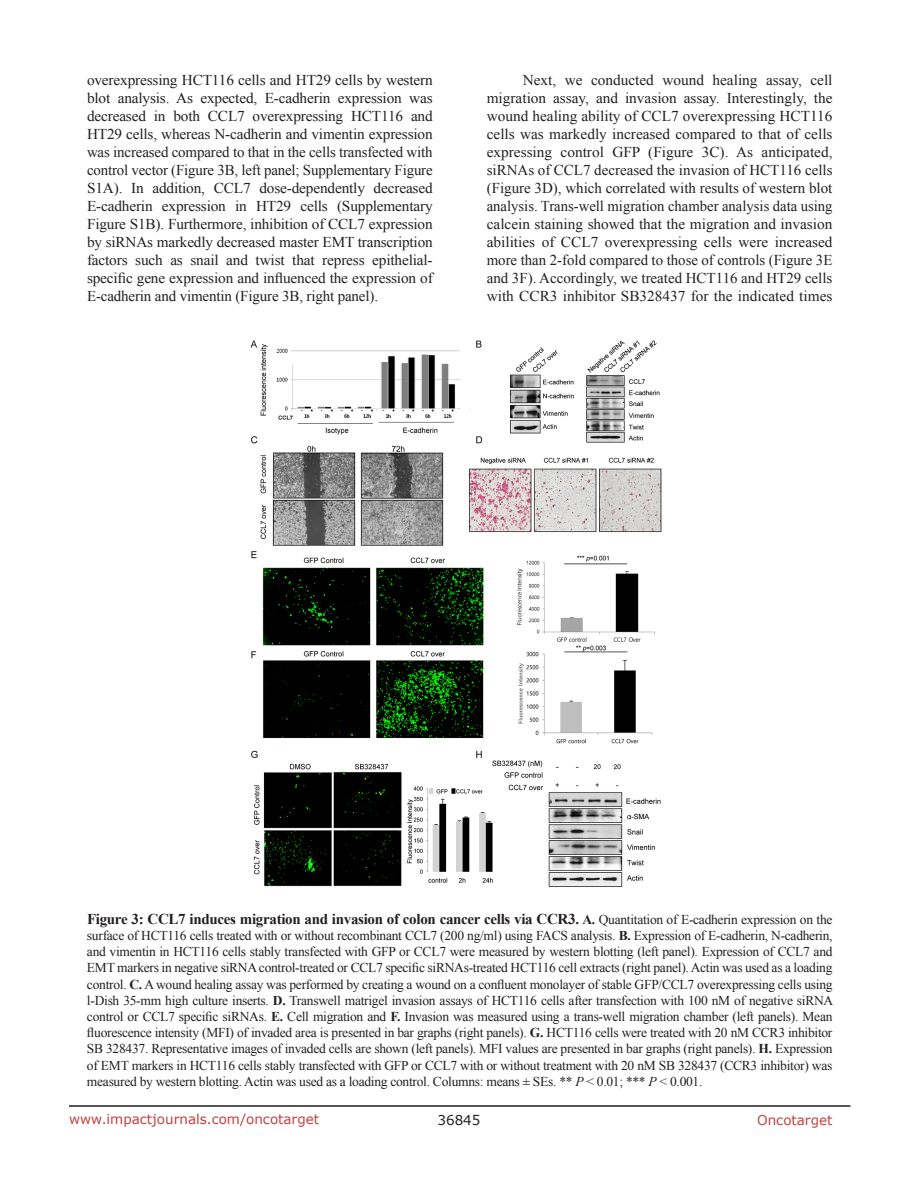
<style>
.page{position:relative;width:918px;height:1188px;background:#fff}
.page>*{position:absolute;margin:0;border:0;box-sizing:border-box;transform-origin:0 0}
.t1{font:15px/18px "Times New Roman";letter-spacing:-.005em;color:#231f20;text-align:justify}
.t2{font:700 15px "Times New Roman";letter-spacing:-.02em;color:#231f20}
.t3{font:13.5px/16.2px "Times New Roman";letter-spacing:-.02em;color:#231f20;text-align:justify}
.t4{font:13.5px "Verdana";color:#c24141}
.t5{font:13.5px "Verdana";color:#231f20}
.s1{font-size:13.5px}
.s2{font-weight:400;font-size:13.5px}
.s3{font-weight:700}
.s4{font-style:italic}
</style>
<div class="page">
<hr style="left:69px;top:1105px;width:781px;height:2px;background:#231f20">
<img style="left:250px;top:340px;width:412px;height:547px">
<p class="t1" style="left:87px;top:71px;width:347px">overexpressing HCT116 cells and HT29 cells by western blot analysis. As expected, E-cadherin expression was decreased in both CCL7 overexpressing HCT116 and HT29 cells, whereas N-cadherin and vimentin expression was increased compared to that in the cells transfected with control vector (Figure 3B, left panel; Supplementary Figure S1A). In addition, CCL7 dose-dependently decreased E-cadherin expression in HT29 cells (Supplementary Figure S1B). Furthermore, inhibition of CCL7 expression by siRNAs markedly decreased master EMT transcription factors such as snail and twist that repress epithelial&shy;specific gene expression and influenced the expression of E-cadherin and vimentin (Figure 3B, right panel).</p>
<p class="t1" style="left:487px;top:71px;width:347px;text-indent:36px">Next, we conducted wound healing assay, cell migration assay, and invasion assay. Interestingly, the wound healing ability of CCL7 overexpressing HCT116 cells was markedly increased compared to that of cells expressing control GFP (Figure 3C). As anticipated, siRNAs of CCL7 decreased the invasion of HCT116 cells (Figure 3D), which correlated with results of western blot analysis. Trans-well migration chamber analysis data using calcein staining showed that the migration and invasion abilities of CCL7 overexpressing cells were increased more than 2-fold compared to those of controls (Figure 3E and 3F). Accordingly, we treated HCT116 and HT29 cells with CCR3 inhibitor SB328437 for the indicated times</p>
<p class="t2" style="left:87px;top:908px;width:747px">Figure 3: CCL7 induces migration and invasion of colon cancer cells via CCR3. <span class="s1">A.</span> <span class="s2">Quantitation of E-cadherin expression on the</span></p>
<p class="t3" style="left:87px;top:927px;width:748px">surface of HCT116 cells treated with or without recombinant CCL7 (200 ng/ml) using FACS analysis. <span class="s3">B.</span> Expression of E-cadherin, N-cadherin, and vimentin in HCT116 cells stably transfected with GFP or CCL7 were measured by western blotting (left panel). Expression of CCL7 and EMT markers in negative siRNA control-treated or CCL7 specific siRNAs-treated HCT116 cell extracts (right panel). Actin was used as a loading control. <span class="s3">C.</span> A wound healing assay was performed by creating a wound on a confluent monolayer of stable GFP/CCL7 overexpressing cells using l-Dish 35-mm high culture inserts. <span class="s3">D.</span> Transwell matrigel invasion assays of HCT116 cells after transfection with 100 nM of negative siRNA control or CCL7 specific siRNAs. <span class="s3">E.</span> Cell migration and <span class="s3">F.</span> invasion was measured using a trans-well migration chamber (left panels). Mean fluorescence intensity (MFI) of invaded area is presented in bar graphs (right panels). <span class="s3">G.</span> HCT116 cells were treated with 20 nM CCR3 inhibitor SB 328437. Representative images of invaded cells are shown (left panels). MFI values are presented in bar graphs (right panels). <span class="s3">H.</span> Expression of EMT markers in HCT116 cells stably transfected with GFP or CCL7 with or without treatment with 20 nM SB 328437 (CCR3 inhibitor) was measured by western blotting. Actin was used as a loading control. Columns: means ± SEs. ** <span class="s4">P</span> &lt; 0.01; *** <span class="s4">P</span> &lt; 0.001.</p>
<p class="t4" style="left:69px;top:1110px;width:252px">www.impactjournals.com/oncotarget</p>
<p class="t5" style="left:438px;top:1111px;width:44px">36845</p>
<p class="t4" style="left:757px;top:1111px;width:77px">Oncotarget</p>
</div>
